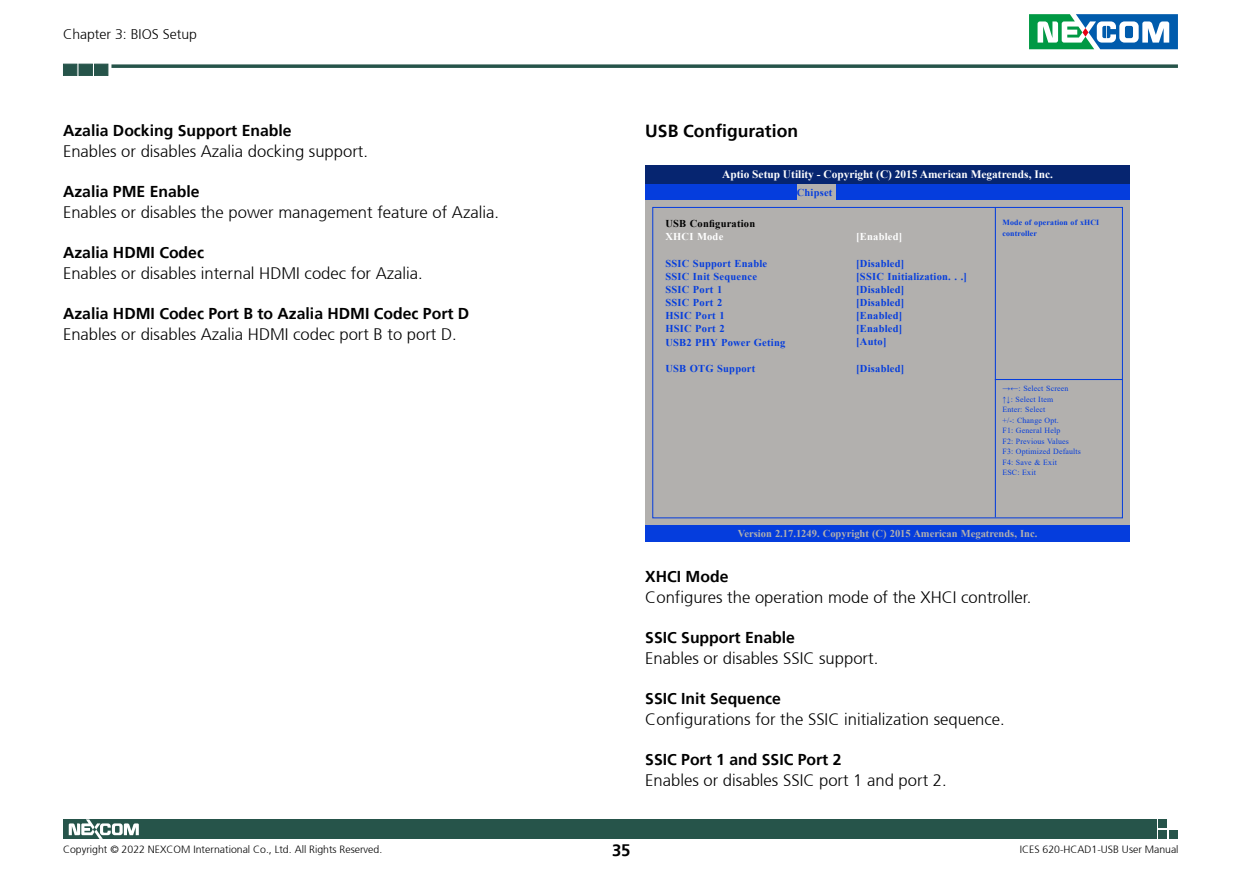
<style>
.page{position:relative;width:1241px;height:874px;background:#fff}
.page>*{position:absolute;margin:0;border:0;box-sizing:border-box;transform-origin:0 0}
.t1{font:700 17.5px "Frutiger 65";color:#000}
.t2{font:300 16.62px "Frutiger 45";color:#000}
.t3{font:700 16.62px "Frutiger 65";color:#000}
.t4{font:700 15.75px "Frutiger 65";color:#000}
.t5{font:300 14px "Frutiger 45";color:#000}
.t6{font:700 11.38px "Times New Roman";color:#fff}
.t7{font:700 10.5px/13.1px "Times New Roman";letter-spacing:.02em;color:#053ddd}
.t8{font:300 10.5px "Frutiger 45";color:#000}
.t9{font:700 10.5px "Times New Roman";color:#b2b0ae}
.t10{font:700 10.5px "Times New Roman";letter-spacing:.02em;color:#fff}
.t11{font:700 10.5px "Times New Roman";letter-spacing:.02em;color:#000}
.t12{font:7.88px/10.5px "Times New Roman";letter-spacing:.02em;color:#053ddd}
.t13{font:700 7.88px/10.5px "Times New Roman";letter-spacing:.02em;color:#053ddd}
</style>
<div class="page">
<svg style="left:111px;top:64px;width:1066px;height:4px;background:#40685f"></svg>
<div style="left:63px;top:64px;width:14px;height:12px;background:#26544a"></div>
<div style="left:79px;top:64px;width:14px;height:12px;background:#26544a"></div>
<div style="left:94px;top:64px;width:14px;height:12px;background:#26544a"></div>
<svg style="left:1029px;top:14px;width:148px;height:35px"></svg>
<div style="left:1157px;top:819px;width:9px;height:8px;background:#26544a"></div>
<div style="left:1157px;top:829px;width:9px;height:9px;background:#26544a"></div>
<div style="left:1168px;top:829px;width:9px;height:9px;background:#26544a"></div>
<div style="left:63px;top:819px;width:1093px;height:19px;background:#26544a"></div>
<svg style="left:69px;top:819px;width:70px;height:19px"></svg>
<div style="left:645px;top:200px;width:484px;height:325px;background:#b2b0ae"></div>
<div style="left:645px;top:182px;width:484px;height:18px;background:#053ddd"></div>
<hr style="left:994px;top:207px;width:1px;height:310px;background:#053ddd">
<div style="left:796px;top:183px;width:39px;height:18px;background:#b2b0ae"></div>
<div style="left:645px;top:525px;width:484px;height:16px;background:#053ddd"></div>
<div style="left:652px;top:207px;width:470px;height:311px;border:1px solid #053ddd"></div>
<div style="left:645px;top:165px;width:484px;height:18px;background:#062570"></div>
<hr style="left:994px;top:379px;width:128px;height:1px;background:#053ddd">
<p class="t5" style="left:63px;top:26px;width:135px">Chapter 3: BIOS Setup</p>
<p class="t4" style="left:63px;top:121px;width:230px">Azalia Docking Support Enable</p>
<p class="t2" style="left:63px;top:142px;width:306px">Enables or disables Azalia docking support.</p>
<p class="t4" style="left:63px;top:182px;width:138px">Azalia PME Enable</p>
<p class="t2" style="left:63px;top:203px;width:437px">Enables or disables the power management feature of Azalia.</p>
<p class="t4" style="left:63px;top:243px;width:142px">Azalia HDMI Codec</p>
<p class="t2" style="left:63px;top:263px;width:361px">Enables or disables internal HDMI codec for Azalia.</p>
<p class="t4" style="left:63px;top:304px;width:408px">Azalia HDMI Codec Port B to Azalia HDMI Codec Port D</p>
<p class="t2" style="left:63px;top:324px;width:395px">Enables or disables Azalia HDMI codec port B to port D.</p>
<p class="t1" style="left:645px;top:121px;width:154px">USB Configuration</p>
<p class="t6" style="left:722px;top:166px;width:332px">Aptio Setup Utility - Copyright (C) 2015 American Megatrends, Inc.</p>
<p class="t11" style="left:665px;top:216px;width:91px">USB Configuration</p>
<p class="t10" style="left:665px;top:229px;width:59px">XHCI Mode</p>
<p class="t7" style="left:665px;top:256px;width:121px">SSIC Support Enable<br>SSIC Init Sequence<br>SSIC Port 1<br>SSIC Port 2<br>HSIC Port 1<br>HSIC Port 2<br>USB2 PHY Power Geting</p>
<p class="t7" style="left:665px;top:361px;width:91px">USB OTG Support</p>
<p class="t7" style="left:796px;top:185px;width:37px">Chipset</p>
<p class="t10" style="left:856px;top:229px;width:48px">[Enabled]</p>
<p class="t7" style="left:856px;top:256px;width:112px">[Disabled]<br>[SSIC Initialization. . .] [Disabled]<br>[Disabled]<br>[Enabled]<br>[Enabled]<br>[Auto]</p>
<p class="t7" style="left:856px;top:361px;width:49px">[Disabled]</p>
<p class="t13" style="left:1002px;top:217px;width:98px">Mode of operation of xHCI controller</p>
<p class="t12" style="left:1002px;top:383px;width:80px">→←: Select Screen<br>↑↓: Select Item<br>Enter: Select<br>+/-: Change Opt.<br>F1: General Help<br>F2: Previous Values<br>F3: Optimized Defaults<br>F4: Save &amp; Exit<br>ESC: Exit</p>
<p class="t9" style="left:737px;top:526px;width:301px">Version 2.17.1249. Copyright (C) 2015 American Megatrends, Inc.</p>
<p class="t4" style="left:645px;top:566px;width:85px">XHCI Mode</p>
<p class="t2" style="left:645px;top:587px;width:387px">Configures the operation mode of the XHCI controller.</p>
<p class="t4" style="left:645px;top:627px;width:151px">SSIC Support Enable</p>
<p class="t2" style="left:645px;top:648px;width:234px">Enables or disables SSIC support.</p>
<p class="t4" style="left:645px;top:688px;width:137px">SSIC Init Sequence</p>
<p class="t2" style="left:645px;top:709px;width:361px">Configurations for the SSIC initialization sequence.</p>
<p class="t4" style="left:645px;top:749px;width:198px">SSIC Port 1 and SSIC Port 2</p>
<p class="t2" style="left:645px;top:770px;width:303px">Enables or disables SSIC port 1 and port 2.</p>
<p class="t8" style="left:63px;top:842px;width:321px">Copyright © 2022 NEXCOM International Co., Ltd. All Rights Reserved.</p>
<p class="t3" style="left:612px;top:840px;width:20px">35</p>
<p class="t8" style="left:1019px;top:842px;width:160px">ICES 620-HCAD1-USB User Manual</p>
</div>
